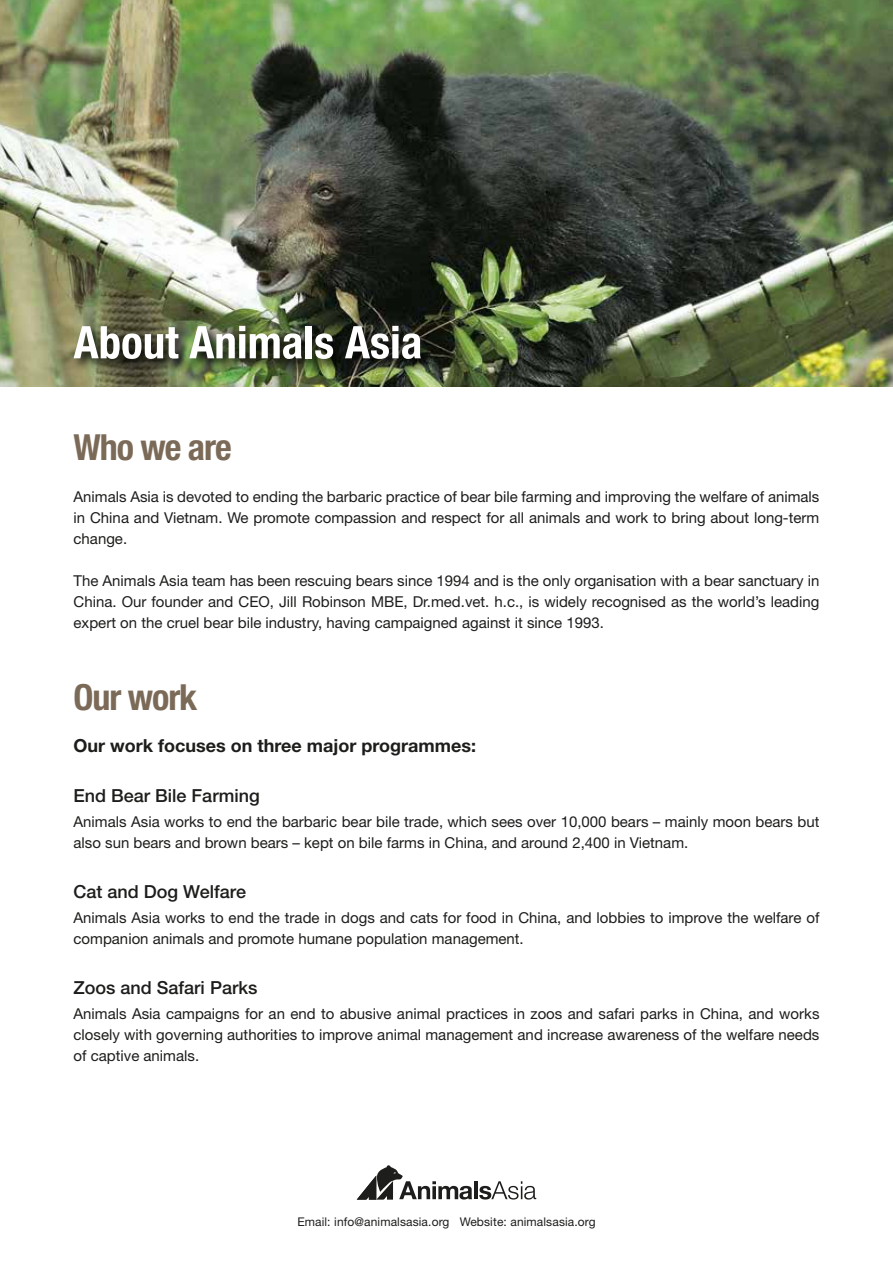
<style>
.page{position:relative;width:893px;height:1263px;background:#fff}
.page>*{position:absolute;margin:0;border:0;box-sizing:border-box;transform-origin:0 0}
.t1{font:700 condensed 36px "Helvetica Neue";letter-spacing:-.03em;color:#7b6a58}
.t2{font:500 18px "Helvetica Neue";color:#1d1d1b}
.t3{font:700 18px "Helvetica Neue";color:#1d1d1b}
.t4{font:15px/21px "Helvetica Neue";color:#1d1d1b;text-align:justify}
.t5{font:12px "Helvetica Neue";letter-spacing:.01em;color:#1d1d1b}
</style>
<div class="page">
<img style="left:0;top:0;width:893px;height:387px">
<img style="left:65px;top:317px;width:373px;height:59px">
<svg style="left:74px;top:326px;width:104px;height:33px"></svg>
<svg style="left:189px;top:326px;width:113px;height:33px"></svg>
<div style="left:306px;top:326px;width:6px;height:32px;background:#fff"></div>
<svg style="left:315px;top:333px;width:18px;height:26px"></svg>
<svg style="left:345px;top:326px;width:76px;height:33px"></svg>
<hr style="left:474px;top:1181px;width:4px;height:18px;background:#1d1d1b">
<svg style="left:479px;top:1181px;width:57px;height:18px"></svg>
<svg style="left:357px;top:1165px;width:115px;height:34px"></svg>
<h1 class="t1" style="left:74px;top:425px;width:160px">Who we are</h1>
<p class="t4" style="left:74px;top:485px;width:747px">Animals Asia is devoted to ending the barbaric practice of bear bile farming and improving the welfare of animals in China and Vietnam. We promote compassion and respect for all animals and work to bring about long-term change.</p>
<p class="t4" style="left:74px;top:569px;width:747px">The Animals Asia team has been rescuing bears since 1994 and is the only organisation with a bear sanctuary in China. Our founder and CEO, Jill Robinson MBE, Dr.med.vet. h.c., is widely recognised as the world’s leading expert on the cruel bear bile industry, having campaigned against it since 1993.</p>
<h1 class="t1" style="left:74px;top:675px;width:125px">Our work</h1>
<p class="t3" style="left:74px;top:734px;width:404px">Our work focuses on three major programmes:</p>
<p class="t2" style="left:74px;top:784px;width:188px">End Bear Bile Farming</p>
<p class="t4" style="left:74px;top:811px;width:747px">Animals Asia works to end the barbaric bear bile trade, which sees over 10,000 bears – mainly moon bears but also sun bears and brown bears – kept on bile farms in China, and around 2,400 in Vietnam.</p>
<p class="t2" style="left:74px;top:880px;width:174px">Cat and Dog Welfare</p>
<p class="t4" style="left:74px;top:907px;width:747px">Animals Asia works to end the trade in dogs and cats for food in China, and lobbies to improve the welfare of companion animals and promote humane population management.</p>
<p class="t2" style="left:74px;top:976px;width:185px">Zoos and Safari Parks</p>
<p class="t4" style="left:74px;top:1003px;width:747px">Animals Asia campaigns for an end to abusive animal practices in zoos and safari parks in China, and works closely with governing authorities to improve animal management and increase awareness of the welfare needs of captive animals.</p>
<p class="t5" style="left:297px;top:1214px;width:300px">Email: info@animalsasia.org Website: animalsasia.org</p>
</div>
